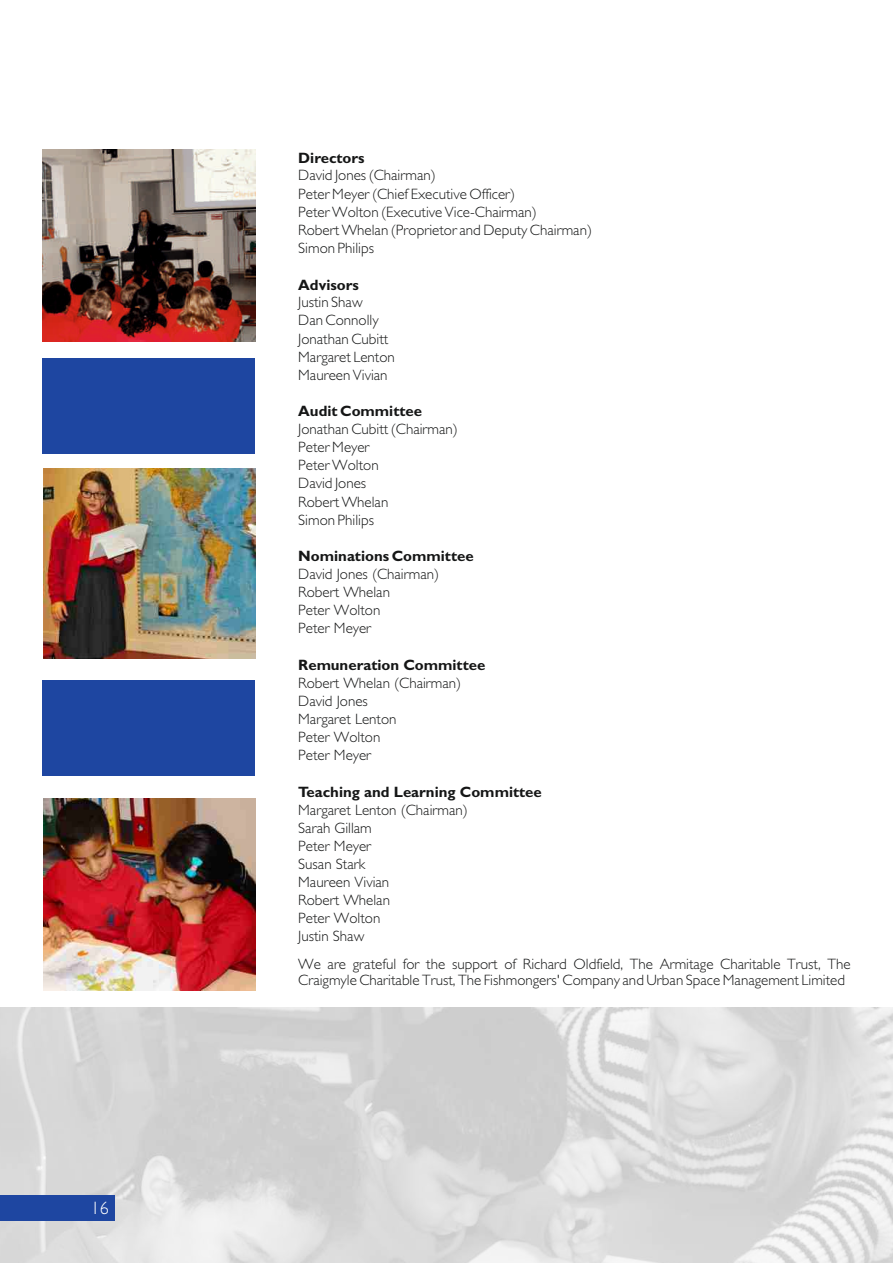
<style>
.page{position:relative;width:893px;height:1263px;background:#fff}
.page>*{position:absolute;margin:0;border:0;box-sizing:border-box;transform-origin:0 0}
.t1{font:300 18px "Gill Sans";color:#fff}
.t2{font:300 15px/18px "Gill Sans";color:#151616}
.t3{font:700 15px "Gill Sans";color:#151616}
</style>
<div class="page">
<img style="left:0;top:1008px;width:893px;height:255px">
<img style="left:44px;top:468px;width:211px;height:191px">
<div style="left:43px;top:680px;width:212px;height:96px;background:#1e46a1"></div>
<div style="left:43px;top:358px;width:212px;height:96px;background:#1e46a1"></div>
<img style="left:42px;top:150px;width:213px;height:191px">
<div style="left:0;top:1195px;width:115px;height:25px;background:#1e46a1"></div>
<img style="left:44px;top:799px;width:211px;height:191px">
<p class="t1" style="left:91px;top:1202px;width:19px">16</p>
<p class="t3" style="left:298px;top:152px;width:68px">Directors</p>
<p class="t2" style="left:298px;top:168px;width:295px">David Jones (Chairman)<br>Peter Meyer (Chief Executive Officer)<br>Peter Wolton (Executive Vice-Chairman)<br>Robert Whelan (Proprietor and Deputy Chairman)<br>Simon Philips</p>
<p class="t3" style="left:298px;top:279px;width:62px">Advisors</p>
<p class="t2" style="left:298px;top:295px;width:98px">Justin Shaw<br>Dan Connolly<br>Jonathan Cubitt<br>Margaret Lenton<br>Maureen Vivian</p>
<p class="t3" style="left:298px;top:406px;width:125px">Audit Committee</p>
<p class="t2" style="left:298px;top:422px;width:161px">Jonathan Cubitt (Chairman)<br>Peter Meyer<br>Peter Wolton<br>David Jones<br>Robert Whelan<br>Simon Philips</p>
<p class="t3" style="left:298px;top:551px;width:177px">Nominations Committee</p>
<p class="t2" style="left:298px;top:567px;width:142px">David Jones (Chairman)<br>Robert Whelan<br>Peter Wolton<br>Peter Meyer</p>
<p class="t3" style="left:298px;top:660px;width:189px">Remuneration Committee</p>
<p class="t2" style="left:298px;top:675px;width:165px">Robert Whelan (Chairman)<br>David Jones<br>Margaret Lenton<br>Peter Wolton<br>Peter Meyer</p>
<p class="t3" style="left:298px;top:786px;width:245px">Teaching and Learning Committee</p>
<p class="t2" style="left:298px;top:802px;width:171px">Margaret Lenton (Chairman)<br>Sarah Gillam<br>Peter Meyer<br>Susan Stark<br>Maureen Vivian<br>Robert Whelan<br>Peter Wolton<br>Justin Shaw</p>
<p class="t2" style="left:298px;top:957px;width:554px;line-height:16.4px">We are grateful for the support of Richard Oldfield, The Armitage Charitable Trust, The<br>Craigmyle Charitable Trust, The Fishmongers' Company and Urban Space Management Limited</p>
</div>
